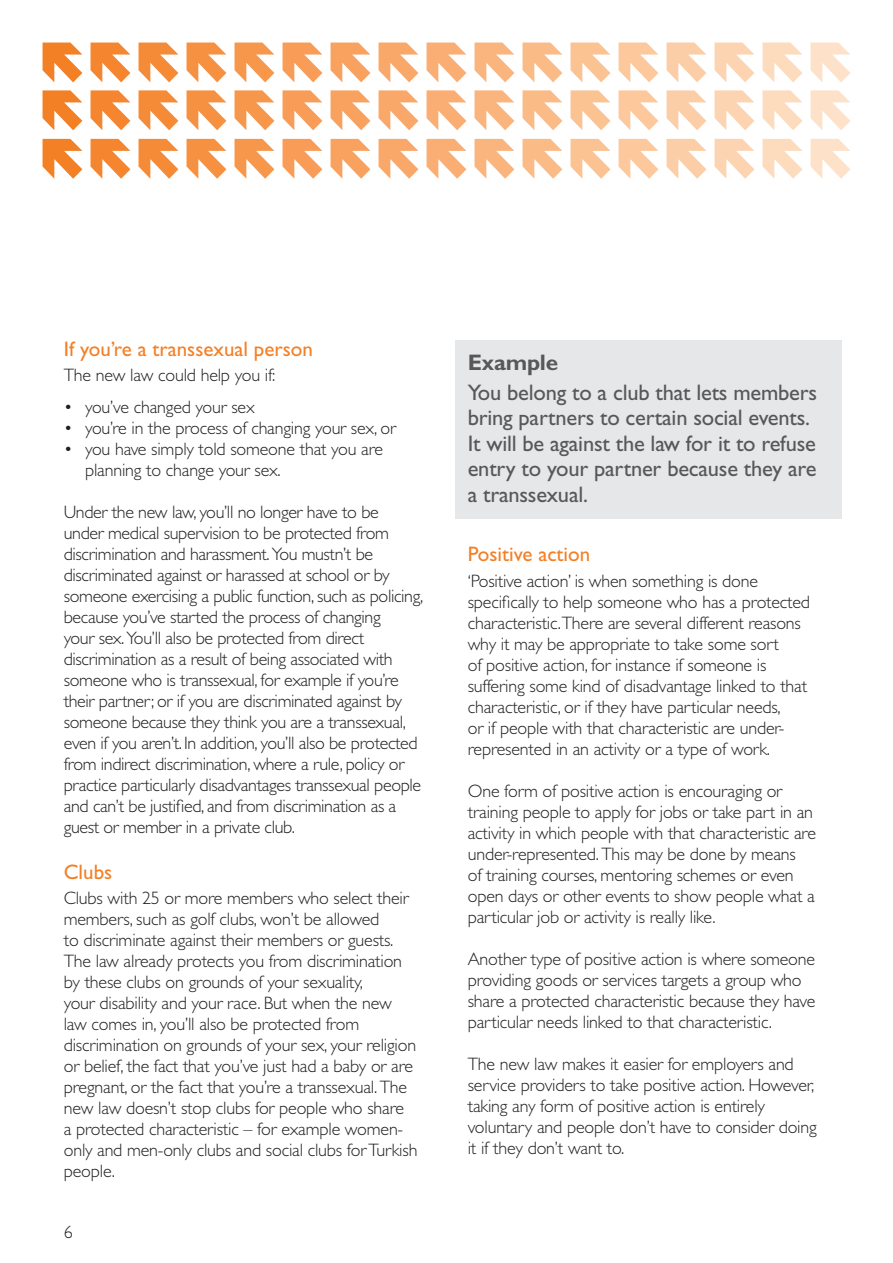
<style>
.page{position:relative;width:893px;height:1263px;background:#fff}
.page>*{position:absolute;margin:0;border:0;box-sizing:border-box;transform-origin:0 0}
.t1{font:22.5px/25.5px "Gill Sans";letter-spacing:-.01em;color:#57585a}
.t2{font:700 22.5px "Gill Sans";letter-spacing:-.01em;color:#57585a}
.t3{font:21px "Gill Sans";color:#f48026}
.t4{font:300 18px/21px "Gill Sans";letter-spacing:-.01em;color:#231f20}
</style>
<div class="page">
<svg style="left:91px;top:139px;width:39px;height:40px"></svg>
<svg style="left:139px;top:139px;width:39px;height:40px"></svg>
<svg style="left:43px;top:139px;width:39px;height:40px"></svg>
<svg style="left:187px;top:139px;width:39px;height:40px"></svg>
<svg style="left:235px;top:139px;width:39px;height:40px"></svg>
<svg style="left:283px;top:139px;width:39px;height:40px"></svg>
<svg style="left:331px;top:139px;width:39px;height:40px"></svg>
<svg style="left:379px;top:139px;width:39px;height:40px"></svg>
<svg style="left:427px;top:139px;width:39px;height:40px"></svg>
<svg style="left:475px;top:139px;width:39px;height:40px"></svg>
<svg style="left:523px;top:139px;width:39px;height:40px"></svg>
<svg style="left:571px;top:139px;width:39px;height:40px"></svg>
<svg style="left:619px;top:139px;width:39px;height:40px"></svg>
<svg style="left:91px;top:43px;width:39px;height:39px"></svg>
<svg style="left:91px;top:90px;width:39px;height:40px"></svg>
<svg style="left:235px;top:43px;width:39px;height:39px"></svg>
<svg style="left:235px;top:90px;width:39px;height:40px"></svg>
<svg style="left:283px;top:90px;width:39px;height:40px"></svg>
<svg style="left:379px;top:43px;width:39px;height:39px"></svg>
<svg style="left:379px;top:90px;width:39px;height:40px"></svg>
<svg style="left:427px;top:43px;width:39px;height:39px"></svg>
<svg style="left:427px;top:90px;width:39px;height:40px"></svg>
<svg style="left:475px;top:43px;width:39px;height:39px"></svg>
<svg style="left:475px;top:90px;width:39px;height:40px"></svg>
<svg style="left:523px;top:90px;width:39px;height:40px"></svg>
<svg style="left:619px;top:90px;width:39px;height:40px"></svg>
<svg style="left:667px;top:43px;width:39px;height:39px"></svg>
<svg style="left:43px;top:43px;width:39px;height:39px"></svg>
<svg style="left:43px;top:90px;width:39px;height:40px"></svg>
<svg style="left:714px;top:43px;width:40px;height:39px"></svg>
<svg style="left:283px;top:43px;width:39px;height:39px"></svg>
<svg style="left:331px;top:43px;width:39px;height:39px"></svg>
<svg style="left:331px;top:90px;width:39px;height:40px"></svg>
<svg style="left:523px;top:43px;width:39px;height:39px"></svg>
<svg style="left:571px;top:43px;width:39px;height:39px"></svg>
<svg style="left:571px;top:90px;width:39px;height:40px"></svg>
<svg style="left:619px;top:43px;width:39px;height:39px"></svg>
<svg style="left:187px;top:43px;width:39px;height:39px"></svg>
<svg style="left:187px;top:90px;width:39px;height:40px"></svg>
<svg style="left:139px;top:43px;width:39px;height:39px"></svg>
<svg style="left:139px;top:90px;width:39px;height:40px"></svg>
<svg style="left:762px;top:43px;width:40px;height:39px"></svg>
<svg style="left:810px;top:43px;width:40px;height:39px"></svg>
<svg style="left:667px;top:90px;width:39px;height:40px"></svg>
<svg style="left:714px;top:90px;width:40px;height:40px"></svg>
<svg style="left:762px;top:90px;width:40px;height:40px"></svg>
<svg style="left:810px;top:90px;width:40px;height:40px"></svg>
<svg style="left:667px;top:139px;width:39px;height:40px"></svg>
<svg style="left:714px;top:139px;width:40px;height:40px"></svg>
<svg style="left:762px;top:139px;width:40px;height:40px"></svg>
<svg style="left:810px;top:139px;width:40px;height:40px"></svg>
<div style="left:455px;top:340px;width:387px;height:179px;background:#e6e7e9"></div>
<h3 class="t3" style="left:64px;top:337px;width:251px">If you’re a transsexual person</h3>
<p class="t4" style="left:64px;top:365px;width:213px">The new law could help you if:</p>
<p class="t4" style="left:64px;top:396px;width:192px">• you’ve changed your sex</p>
<p class="t4" style="left:64px;top:417px;width:334px">• you’re in the process of changing your sex, or</p>
<p class="t4" style="left:85px;top:438px;width:300px;text-indent:-21px">• you have simply told someone that you are planning to change your sex.</p>
<p class="t4" style="left:64px;top:501px;width:361px">Under the new law, you’ll no longer have to be under medical supervision to be protected from discrimination and harassment. You mustn’t be discriminated against or harassed at school or by someone exercising a public function, such as policing, because you’ve started the process of changing<br>your sex. You’ll also be protected from direct discrimination as a result of being associated with someone who is transsexual, for example if you’re their partner; or if you are discriminated against by someone because they think you are a transsexual, even if you aren’t. In addition, you’ll also be protected from indirect discrimination, where a rule, policy or practice particularly disadvantages transsexual people and can’t be justified, and from discrimination as a guest or member in a private club.</p>
<h3 class="t3" style="left:64px;top:860px;width:50px">Clubs</h3>
<p class="t4" style="left:64px;top:888px;width:355px">Clubs with 25 or more members who select their members, such as golf clubs, won’t be allowed<br>to discriminate against their members or guests.<br>The law already protects you from discrimination by these clubs on grounds of your sexuality,<br>your disability and your race. But when the new law comes in, you’ll also be protected from discrimination on grounds of your sex, your religion or belief, the fact that you’ve just had a baby or are pregnant, or the fact that you’re a transsexual. The new law doesn’t stop clubs for people who share<br>a protected characteristic – for example women&shy;only and men-only clubs and social clubs for Turkish people.</p>
<p class="t4" style="left:64px;top:1222px;width:10px">6</p>
<h4 class="t2" style="left:468px;top:349px;width:92px">Example</h4>
<p class="t1" style="left:468px;top:380px;width:351px">You belong to a club that lets members bring partners to certain social events.<br>It will be against the law for it to refuse entry to your partner because they are a transsexual.</p>
<h3 class="t3" style="left:468px;top:542px;width:124px">Positive action</h3>
<p class="t4" style="left:468px;top:570px;width:344px">‘Positive action’ is when something is done specifically to help someone who has a protected characteristic.There are several different reasons why it may be appropriate to take some sort<br>of positive action, for instance if someone is suffering some kind of disadvantage linked to that characteristic, or if they have particular needs,<br>or if people with that characteristic are under&shy;represented in an activity or a type of work.</p>
<p class="t4" style="left:468px;top:780px;width:350px">One form of positive action is encouraging or training people to apply for jobs or take part in an activity in which people with that characteristic are under-represented. This may be done by means<br>of training courses, mentoring schemes or even open days or other events to show people what a particular job or activity is really like.</p>
<p class="t4" style="left:468px;top:948px;width:349px">Another type of positive action is where someone providing goods or services targets a group who share a protected characteristic because they have particular needs linked to that characteristic.</p>
<p class="t4" style="left:468px;top:1053px;width:351px">The new law makes it easier for employers and service providers to take positive action. However, taking any form of positive action is entirely voluntary and people don’t have to consider doing it if they don’t want to.</p>
</div>
